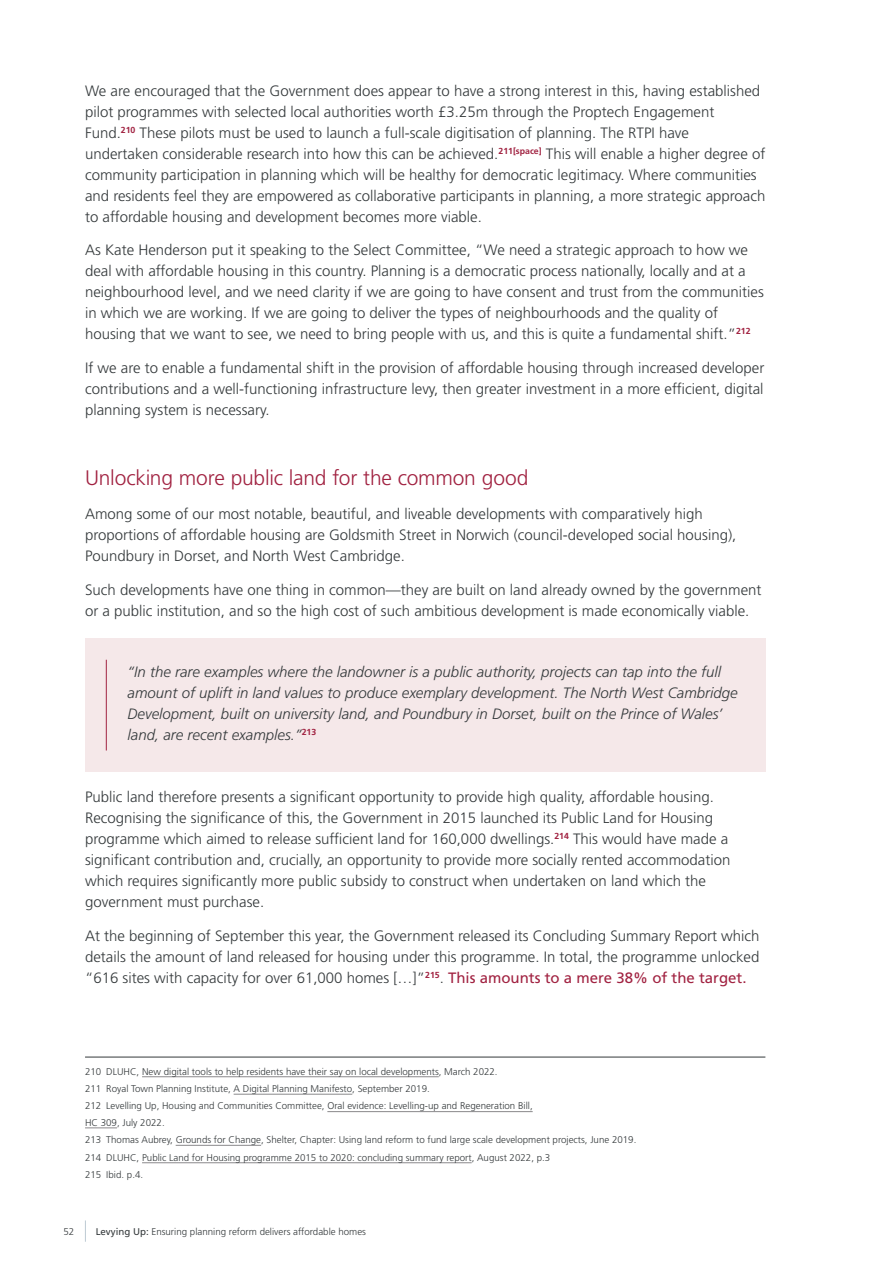
<style>
.page{position:relative;width:893px;height:1263px;background:#fff}
.page>*{position:absolute;margin:0;border:0;box-sizing:border-box;transform-origin:0 0}
.t1{font:300 21px "Frutiger LT Std";letter-spacing:-.01em;color:#a12241}
.t2{font:300 15px/21px "Frutiger LT Std";color:#34393b}
.t3{font:italic 300 15px/21px "Frutiger LT Std";color:#34393b}
.t4{font:300 9.75px/17.4px "Frutiger LT Std";color:#34393b}
.s1{font-weight:400;color:#a12241}
.s2{font-weight:400}
</style>
<div class="page">
<svg style="left:85px;top:1220px;width:1px;height:22px"></svg>
<hr style="left:85px;top:1057px;width:680px;height:1px;background:#34393b">
<hr style="left:142px;top:1076px;width:297px;height:1px;background:#8a898b">
<hr style="left:234px;top:1094px;width:118px;height:1px;background:#8a898b">
<hr style="left:327px;top:1111px;width:206px;height:1px;background:#8a898b">
<hr style="left:85px;top:1127px;width:32px;height:1px;background:#8a898b">
<hr style="left:176px;top:1145px;width:85px;height:1px;background:#8a898b">
<hr style="left:142px;top:1162px;width:330px;height:1px;background:#8a898b">
<div style="left:85px;top:638px;width:680px;height:134px;background:#f5e8e9"></div>
<hr style="left:106px;top:660px;width:1px;height:90px;background:#a12241">
<p class="t2" style="left:85px;top:80px;width:682px">We are encouraged that the Government does appear to have a strong interest in this, having established pilot programmes with selected local authorities worth £3.25m through the Proptech Engagement Fund.<sup>210</sup> These pilots must be used to launch a full-scale digitisation of planning. The RTPI have undertaken considerable research into how this can be achieved.<sup>211[space]</sup> This will enable a higher degree of community participation in planning which will be healthy for democratic legitimacy. Where communities and residents feel they are empowered as collaborative participants in planning, a more strategic approach to affordable housing and development becomes more viable.</p>
<p class="t2" style="left:85px;top:240px;width:680px">As Kate Henderson put it speaking to the Select Committee, “We need a strategic approach to how we deal with affordable housing in this country. Planning is a democratic process nationally, locally and at a neighbourhood level, and we need clarity if we are going to have consent and trust from the communities in which we are working. If we are going to deliver the types of neighbourhoods and the quality of housing that we want to see, we need to bring people with us, and this is quite a fundamental shift.”<sup>212</sup></p>
<p class="t2" style="left:85px;top:358px;width:681px;text-align:justify">If we are to enable a fundamental shift in the provision of affordable housing through increased developer contributions and a well-functioning infrastructure levy, then greater investment in a more efficient, digital planning system is necessary.</p>
<h1 class="t1" style="left:85px;top:466px;width:445px">Unlocking more public land for the common good</h1>
<p class="t2" style="left:85px;top:504px;width:653px">Among some of our most notable, beautiful, and liveable developments with comparatively high proportions of affordable housing are Goldsmith Street in Norwich (council-developed social housing),<br>Poundbury in Dorset, and North West Cambridge.</p>
<p class="t2" style="left:85px;top:579px;width:678px">Such developments have one thing in common—they are built on land already owned by the government or a public institution, and so the high cost of such ambitious development is made economically viable.</p>
<p class="t3" style="left:128px;top:662px;width:612px">“In the rare examples where the landowner is a public authority, projects can tap into the full amount of uplift in land values to produce exemplary development. The North West Cambridge Development, built on university land, and Poundbury in Dorset, built on the Prince of Wales’ land, are recent examples.”<sup>213</sup></p>
<p class="t2" style="left:85px;top:786px;width:647px">Public land therefore presents a significant opportunity to provide high quality, affordable housing.<br>Recognising the significance of this, the Government in 2015 launched its Public Land for Housing programme which aimed to release sufficient land for 160,000 dwellings.<sup>214</sup> This would have made a significant contribution and, crucially, an opportunity to provide more socially rented accommodation which requires significantly more public subsidy to construct when undertaken on land which the government must purchase.</p>
<p class="t2" style="left:85px;top:925px;width:676px;text-align:justify">At the beginning of September this year, the Government released its Concluding Summary Report which details the amount of land released for housing under this programme. In total, the programme unlocked “616 sites with capacity for over 61,000 homes […]”<sup>215</sup>. <span class="s1">This amounts to a mere 38% of the target.</span></p>
<p class="t4" style="left:85px;top:1062px;width:449px">210 DLUHC, New digital tools to help residents have their say on local developments, March 2022.<br>211 Royal Town Planning Institute, A Digital Planning Manifesto, September 2019.<br>212 Levelling Up, Housing and Communities Committee, Oral evidence: Levelling-up and Regeneration Bill,</p>
<p class="t4" style="left:85px;top:1114px;width:553px">HC 309, July 2022.<br>213 Thomas Aubrey, Grounds for Change, Shelter, Chapter: Using land reform to fund large scale development projects, June 2019.<br>214 DLUHC, Public Land for Housing programme 2015 to 2020: concluding summary report, August 2022, p.3<br>215 Ibid. p.4.</p>
<p class="t4" style="left:64px;top:1223px;width:12px">52</p>
<p class="t4" style="left:96px;top:1222px;width:272px"><span class="s2">Levying Up:</span> Ensuring planning reform delivers affordable homes</p>
</div>
